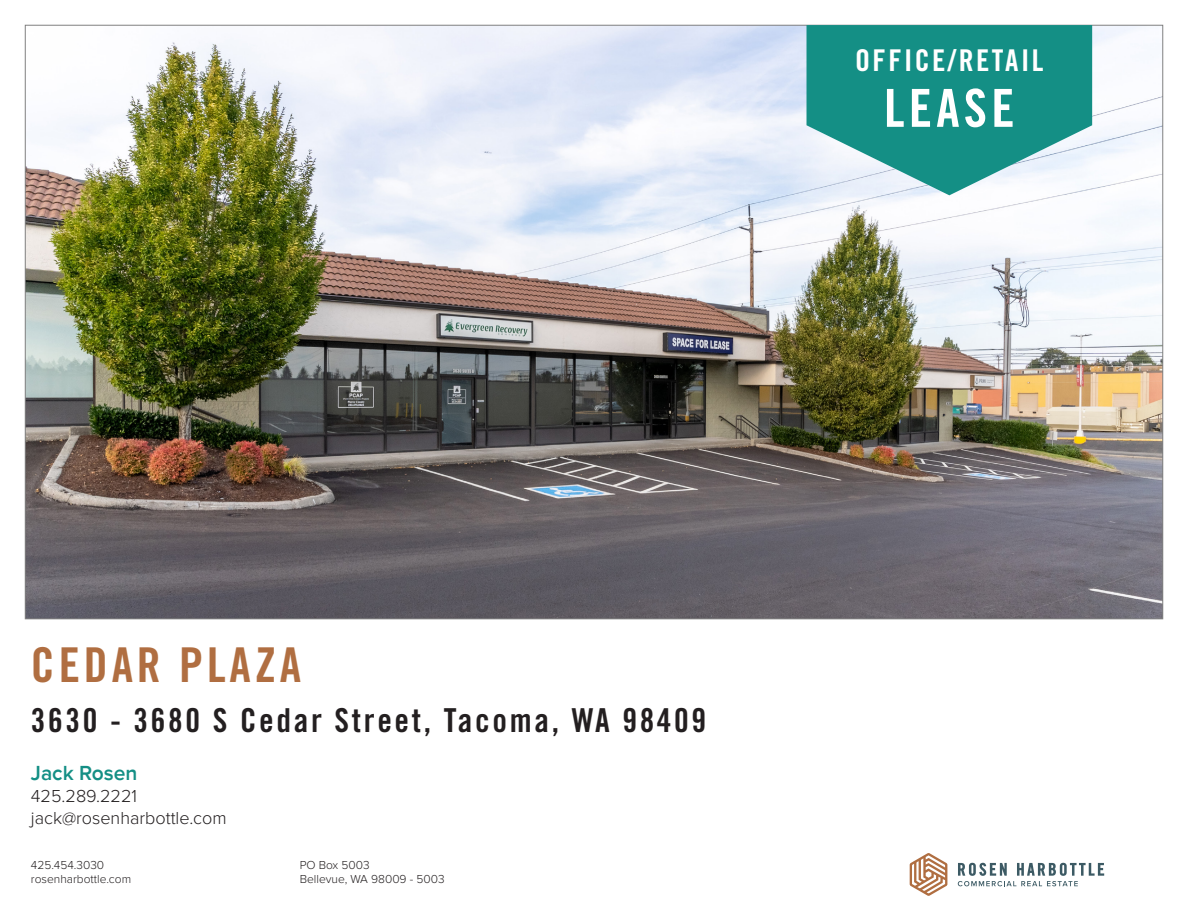
<style>
.page{position:relative;width:1188px;height:918px;background:#fff}
.page>*{position:absolute;margin:0;border:0;box-sizing:border-box;transform-origin:0 0}
.t1{font:52.5px "Trade Gothic LT Std Bd Cn 20";letter-spacing:.08em;color:#fff}
.t2{font:48px "Trade Gothic LT Std Bd Cn 20";letter-spacing:.08em;color:#b06e41}
.t3{font:33px "Trade Gothic LT Std Bd Cn 20";letter-spacing:.08em;color:#231f20}
.t4{font:30px "Trade Gothic LT Std Bd Cn 20";letter-spacing:.08em;color:#fff}
.t5{font:600 21px "Proxima Nova";color:#148f85}
.t6{font:300 18px "Proxima Nova";color:#231f20}
.t7{font:300 12px "Proxima Nova";color:#231f20}
</style>
<div class="page">
<img style="left:27px;top:27px;width:1134px;height:590px">
<svg style="left:807px;top:25px;width:285px;height:170px;background:#40a39d"></svg>
<svg style="left:958px;top:863px;width:146px;height:23px"></svg>
<svg style="left:910px;top:853px;width:37px;height:43px"></svg>
<p class="t4" style="left:855px;top:42px;width:190px">OFFICE/RETAIL</p>
<p class="t1" style="left:884px;top:76px;width:132px">LEASE</p>
<p class="t2" style="left:31px;top:635px;width:272px">CEDAR PLAZA</p>
<p class="t3" style="left:31px;top:700px;width:677px">3630 - 3680 S Cedar Street, Tacoma, WA 98409</p>
<p class="t5" style="left:31px;top:761px;width:108px">Jack Rosen</p>
<p class="t6" style="left:31px;top:786px;width:108px">425.289.2221</p>
<p class="t6" style="left:31px;top:808px;width:197px">jack@rosenharbottle.com</p>
<p class="t7" style="left:31px;top:858px;width:75px">425.454.3030</p>
<p class="t7" style="left:31px;top:872px;width:102px">rosenharbottle.com</p>
<p class="t7" style="left:300px;top:858px;width:71px">PO Box 5003</p>
<p class="t7" style="left:300px;top:872px;width:146px">Bellevue, WA 98009 - 5003</p>
</div>
